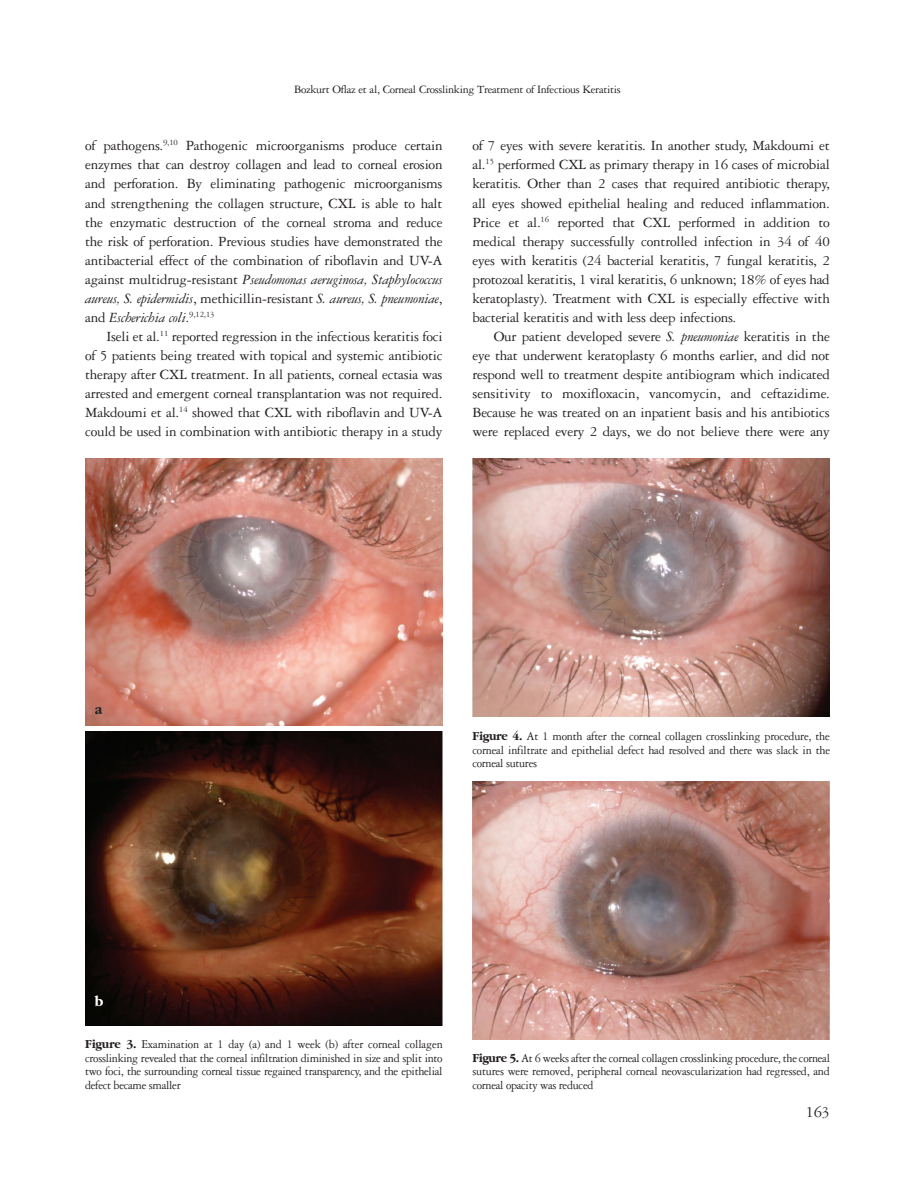
<style>
.page{position:relative;width:915px;height:1191px;background:#fff}
.page>*{position:absolute;margin:0;border:0;box-sizing:border-box;transform-origin:0 0}
.t1{font:16.5px "Garamond Three Tr";color:#231f20}
.YAZI{font:15px/19px "Garamond Three Tr";letter-spacing:-.015em;color:#231f20;text-align:justify}
.RESİM-ALTI{font:15px "Garamond Bold Tr";color:#231f20;scale:.95 1}
.RESİM-ALTI-2{font:15px "Garamond Bold Tr";color:#fff;scale:.95 1}
.RESİM-ALTI-3{font:12.75px/13.5px "Garamond Three Tr";letter-spacing:-.025em;color:#231f20;text-align:justify;scale:.95 1}
.t2{font:12px "Garamond Three Tr";letter-spacing:-.025em;color:#231f20}
.s1{font-family:"Garamond Three Italic Tr"}
.s2{font-family:"Garamond Bold Tr"}
</style>
<div class="page">
<img style="left:472px;top:458px;width:357px;height:258px">
<img style="left:472px;top:781px;width:357px;height:258px">
<img style="left:85px;top:731px;width:357px;height:294px">
<img style="left:85px;top:458px;width:357px;height:267px">
<p class="t2" style="left:294px;top:82px;width:328px">Bozkurt Oflaz et al, Corneal Crosslinking Treatment of Infectious Keratitis</p>
<p class="YAZI" style="left:85px;top:136px;width:359px">of pathogens.<sup>9,10</sup> Pathogenic microorganisms produce certain enzymes that can destroy collagen and lead to corneal erosion and perforation. By eliminating pathogenic microorganisms and strengthening the collagen structure, CXL is able to halt the enzymatic destruction of the corneal stroma and reduce the risk of perforation. Previous studies have demonstrated the antibacterial effect of the combination of riboflavin and UV-A against multidrug-resistant <span class="s1">Pseudomonas aeruginosa, Staphylococcus aureus, S. epidermidis</span>, methicillin-resistant <span class="s1">S. aureus, S. pneumoniae</span>, and <span class="s1">Escherichia coli</span>.<sup>9,12,13</sup></p>
<p class="YAZI" style="left:85px;top:326px;width:359px;text-indent:21px">Iseli et al.<sup>11</sup> reported regression in the infectious keratitis foci of 5 patients being treated with topical and systemic antibiotic therapy after CXL treatment. In all patients, corneal ectasia was arrested and emergent corneal transplantation was not required.<br>Makdoumi et al.<sup>14</sup> showed that CXL with riboflavin and UV-A could be used in combination with antibiotic therapy in a study</p>
<p class="YAZI" style="left:472px;top:136px;width:359px">of 7 eyes with severe keratitis. In another study, Makdoumi et al.<sup>15</sup> performed CXL as primary therapy in 16 cases of microbial keratitis. Other than 2 cases that required antibiotic therapy, all eyes showed epithelial healing and reduced inflammation.<br>Price et al.<sup>16</sup> reported that CXL performed in addition to medical therapy successfully controlled infection in 34 of 40 eyes with keratitis (24 bacterial keratitis, 7 fungal keratitis, 2 protozoal keratitis, 1 viral keratitis, 6 unknown; 18% of eyes had keratoplasty). Treatment with CXL is especially effective with bacterial keratitis and with less deep infections.</p>
<p class="YAZI" style="left:472px;top:326px;width:359px;text-indent:21px">Our patient developed severe <span class="s1">S. pneumoniae</span> keratitis in the eye that underwent keratoplasty 6 months earlier, and did not respond well to treatment despite antibiogram which indicated sensitivity to moxifloxacin, vancomycin, and ceftazidime.<br>Because he was treated on an inpatient basis and his antibiotics were replaced every 2 days, we do not believe there were any</p>
<p class="RESİM-ALTI" style="left:95px;top:700px;width:9px">a</p>
<p class="RESİM-ALTI-3" style="left:472px;top:729px;width:378px"><span class="s2">Figure 4.</span> At 1 month after the corneal collagen crosslinking procedure, the corneal infiltrate and epithelial defect had resolved and there was slack in the corneal sutures</p>
<p class="RESİM-ALTI-2" style="left:95px;top:992px;width:11px">b</p>
<p class="RESİM-ALTI-3" style="left:85px;top:1037px;width:378px"><span class="s2">Figure 3.</span> Examination at 1 day (a) and 1 week (b) after corneal collagen crosslinking revealed that the corneal infiltration diminished in size and split into two foci, the surrounding corneal tissue regained transparency, and the epithelial defect became smaller</p>
<p class="RESİM-ALTI-3" style="left:472px;top:1050px;width:378px"><span class="s2">Figure 5.</span> At 6 weeks after the corneal collagen crosslinking procedure, the corneal sutures were removed, peripheral corneal neovascularization had regressed, and corneal opacity was reduced</p>
<p class="t1" style="left:805px;top:1101px;width:25px">163</p>
</div>
